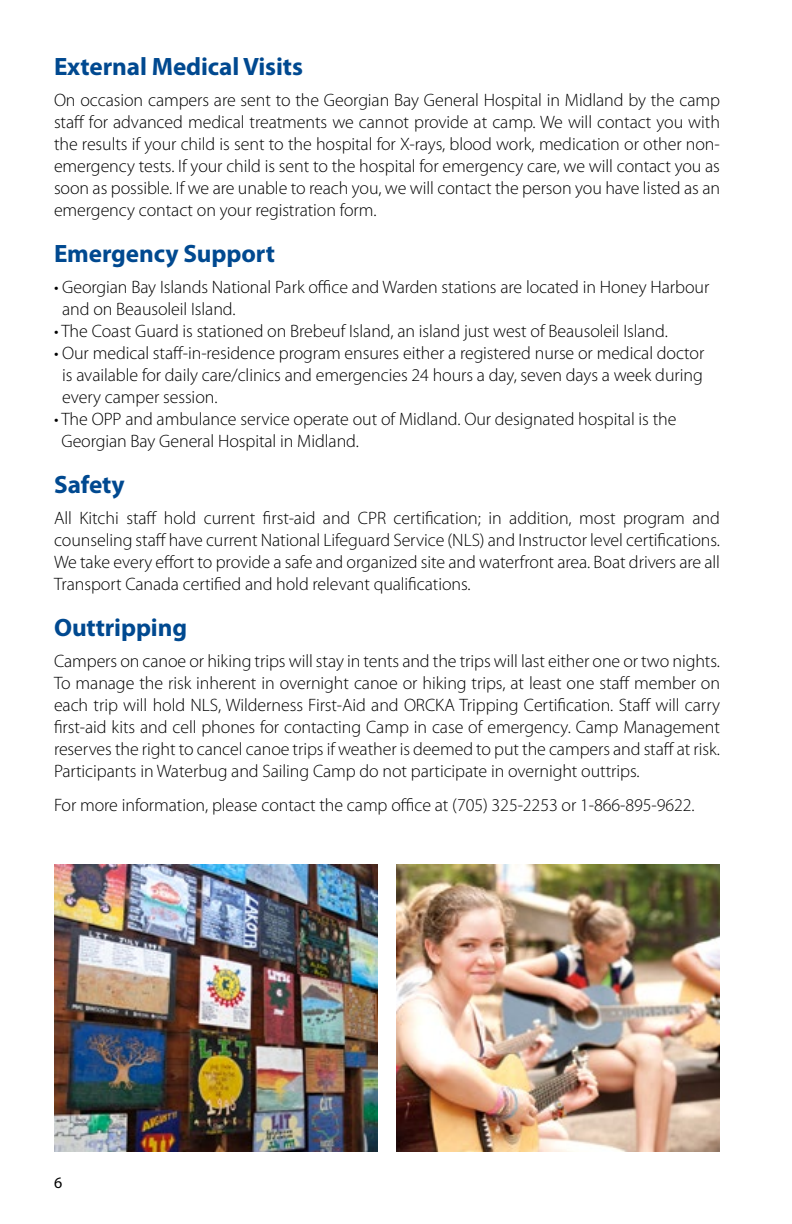
<style>
.page{position:relative;width:792px;height:1224px;background:#fff}
.page>*{position:absolute;margin:0;border:0;box-sizing:border-box;transform-origin:0 0}
.t1{font:700 25.2px "Myriad Pro";letter-spacing:-.005em;color:#004990}
.t2{font:300 18px/22px "Myriad Pro";letter-spacing:-.005em;color:#000;text-align:justify}
.t3{font:16px "Myriad Pro";color:#000}
</style>
<div class="page">
<img style="left:54px;top:864px;width:324px;height:288px">
<img style="left:396px;top:864px;width:324px;height:288px">
<h1 class="t1" style="left:54px;top:50px;width:250px">External Medical Visits</h1>
<p class="t2" style="left:54px;top:89px;width:668px">On occasion campers are sent to the Georgian Bay General Hospital in Midland by the camp staff for advanced medical treatments we cannot provide at camp. We will contact you with the results if your child is sent to the hospital for X-rays, blood work, medication or other non&shy;emergency tests. If your child is sent to the hospital for emergency care, we will contact you as soon as possible. If we are unable to reach you, we will contact the person you have listed as an emergency contact on your registration form.</p>
<h1 class="t1" style="left:54px;top:237px;width:223px">Emergency Support</h1>
<p class="t2" style="left:62px;top:276px;width:649px;text-indent:-8px">• Georgian Bay Islands National Park office and Warden stations are located in Honey Harbour and on Beausoleil Island.</p>
<p class="t2" style="left:54px;top:320px;width:615px">• The Coast Guard is stationed on Brebeuf Island, an island just west of Beausoleil Island.</p>
<p class="t2" style="left:62px;top:342px;width:644px;text-indent:-8px">• Our medical staff-in-residence program ensures either a registered nurse or medical doctor is available for daily care/clinics and emergencies 24 hours a day, seven days a week during every camper session.</p>
<p class="t2" style="left:61px;top:408px;width:617px;text-indent:-7px">• The OPP and ambulance service operate out of Midland. Our designated hospital is the<br>Georgian Bay General Hospital in Midland.</p>
<h1 class="t1" style="left:54px;top:468px;width:72px">Safety</h1>
<p class="t2" style="left:54px;top:507px;width:668px">All Kitchi staff hold current first-aid and CPR certification; in addition, most program and counseling staff have current National Lifeguard Service (NLS) and Instructor level certifications.<br>We take every effort to provide a safe and organized site and waterfront area. Boat drivers are all Transport Canada certified and hold relevant qualifications.</p>
<h1 class="t1" style="left:54px;top:611px;width:135px">Outtripping</h1>
<p class="t2" style="left:54px;top:650px;width:668px">Campers on canoe or hiking trips will stay in tents and the trips will last either one or two nights.<br>To manage the risk inherent in overnight canoe or hiking trips, at least one staff member on each trip will hold NLS, Wilderness First-Aid and ORCKA Tripping Certification. Staff will carry first-aid kits and cell phones for contacting Camp in case of emergency. Camp Management reserves the right to cancel canoe trips if weather is deemed to put the campers and staff at risk.<br>Participants in Waterbug and Sailing Camp do not participate in overnight outtrips.</p>
<p class="t2" style="left:54px;top:795px;width:642px">For more information, please contact the camp office at (705) 325-2253 or 1-866-895-9622.</p>
<p class="t3" style="left:54px;top:1173px;width:10px">6</p>
</div>
